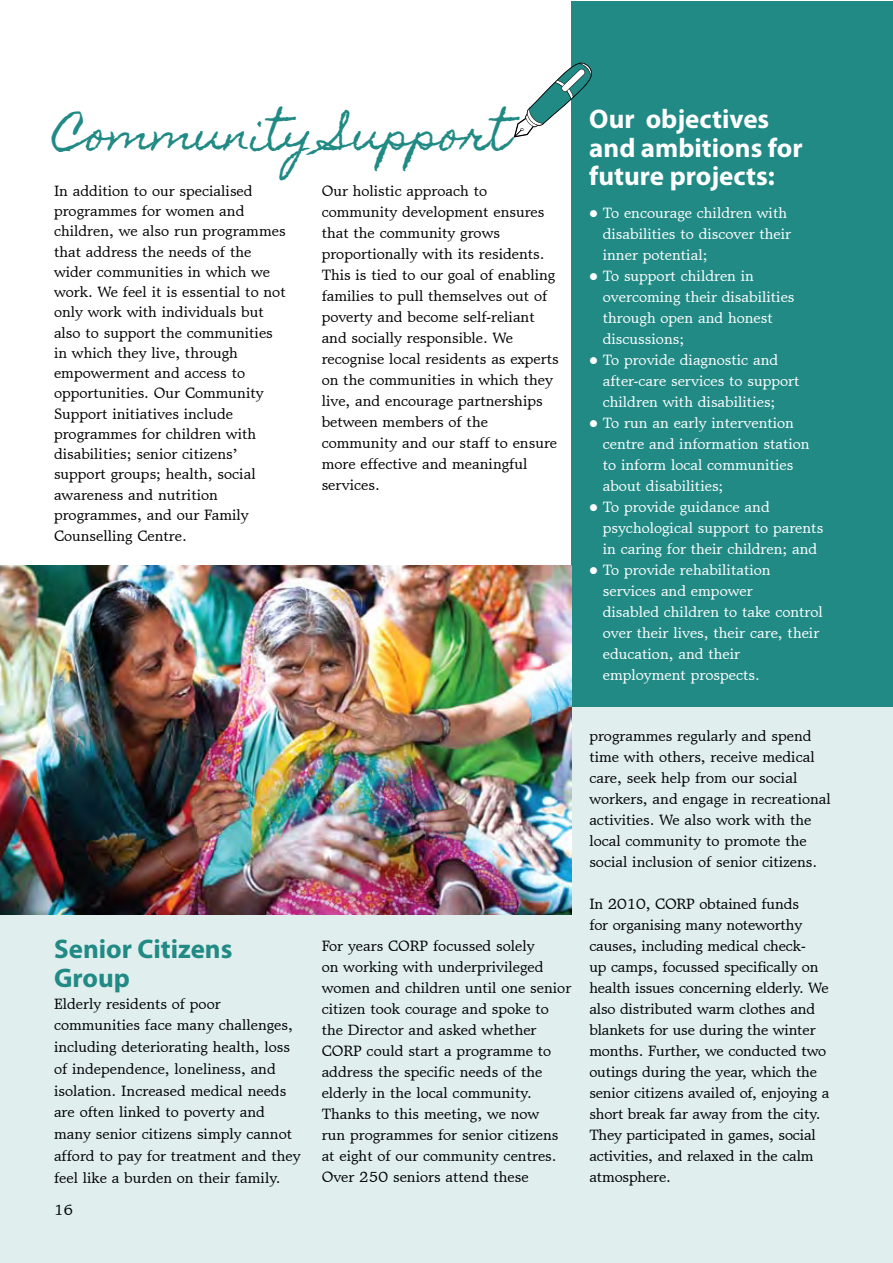
<style>
.page{position:relative;width:893px;height:1263px;background:#fff}
.page>*{position:absolute;margin:0;border:0;box-sizing:border-box;transform-origin:0 0}
.t1{font:42px "Homemade Apple";color:#218a85}
.t2{font:700 27px/28.5px "Myriad Pro";color:#fff}
.t3{font:700 27px/28.5px "Myriad Pro";color:#218a85}
.t4{font:15px/21px "Matt Antique BT";color:#000}
.t5{font:15px/21px "Matt Antique BT";color:#fff}
</style>
<div class="page">
<div style="left:0;top:685px;width:892px;height:578px;background:#e0eeee"></div>
<div style="left:571px;top:1px;width:321px;height:705px;background:#218a85"></div>
<svg style="left:514px;top:63px;width:78px;height:74px"></svg>
<img style="left:0;top:565px;width:571px;height:349px">
<h1 class="t1" style="left:54px;top:110px;width:457px">Community Support</h1>
<p class="t4" style="left:322px;top:180px;width:239px">Our holistic approach to community development ensures that the community grows proportionally with its residents.<br>This is tied to our goal of enabling families to pull themselves out of poverty and become self-reliant and socially responsible. We recognise local residents as experts on the communities in which they live, and encourage partnerships between members of the community and our staff to ensure more effective and meaningful services.</p>
<p class="t4" style="left:54px;top:180px;width:233px;line-height:20.2px">In addition to our specialised programmes for women and children, we also run programmes that address the needs of the wider communities in which we work. We feel it is essential to not only work with individuals but also to support the communities in which they live, through empowerment and access to opportunities. Our Community<br>Support initiatives include programmes for children with disabilities; senior citizens’ support groups; health, social awareness and nutrition programmes, and our Family<br>Counselling Centre.</p>
<h2 class="t2" style="left:589px;top:104px;width:215px">Our objectives and ambitions for future projects:</h2>
<p class="t5" style="left:603px;top:202px;width:222px">To encourage children with disabilities to discover their inner potential;<br>To support children in overcoming their disabilities through open and honest discussions;<br>To provide diagnostic and after-care services to support children with disabilities;<br>To run an early intervention centre and information station to inform local communities about disabilities;<br>To provide guidance and psychological support to parents in caring for their children; and<br>To provide rehabilitation services and empower<br>disabled children to take control over their lives, their care, their education, and their employment prospects.</p>
<h2 class="t3" style="left:54px;top:934px;width:180px">Senior Citizens<br>Group</h2>
<p class="t4" style="left:54px;top:992px;width:248px;line-height:21.8px">Elderly residents of poor communities face many challenges, including deteriorating health, loss of independence, loneliness, and isolation. Increased medical needs are often linked to poverty and many senior citizens simply cannot afford to pay for treatment and they feel like a burden on their family.</p>
<p class="t4" style="left:54px;top:1199px;width:21px">16</p>
<p class="t4" style="left:322px;top:935px;width:251px">For years CORP focussed solely<br>on working with underprivileged women and children until one senior citizen took courage and spoke to the Director and asked whether<br>CORP could start a programme to address the specific needs of the elderly in the local community.<br>Thanks to this meeting, we now<br>run programmes for senior citizens at eight of our community centres.<br>Over 250 seniors attend these</p>
<p class="t4" style="left:589px;top:725px;width:243px">programmes regularly and spend time with others, receive medical care, seek help from our social workers, and engage in recreational activities. We also work with the local community to promote the social inclusion of senior citizens.</p>
<p class="t4" style="left:589px;top:893px;width:241px">In 2010, CORP obtained funds<br>for organising many noteworthy causes, including medical check-<br>up camps, focussed specifically on health issues concerning elderly. We also distributed warm clothes and blankets for use during the winter months. Further, we conducted two outings during the year, which the senior citizens availed of, enjoying a short break far away from the city.<br>They participated in games, social activities, and relaxed in the calm atmosphere.</p>
</div>
